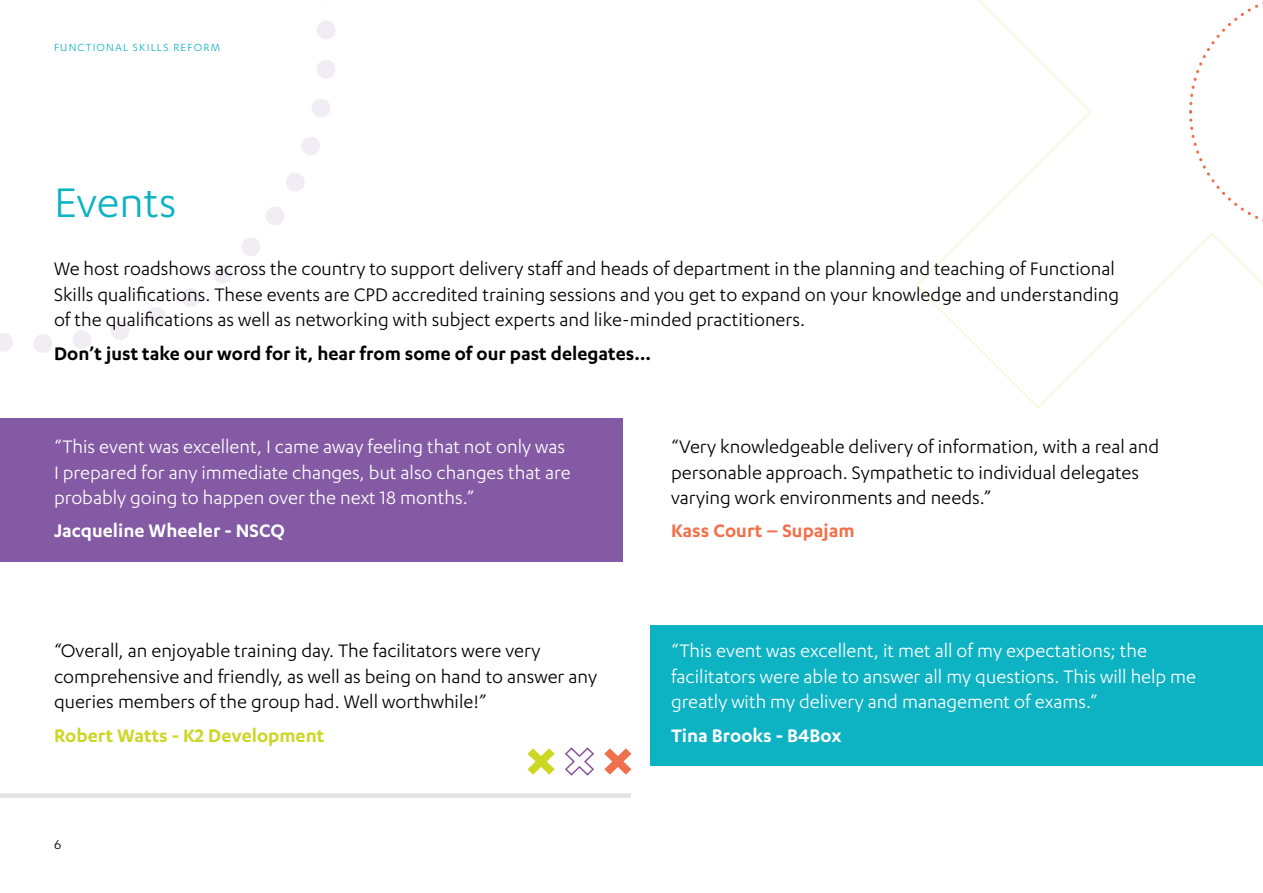
<style>
.page{position:relative;width:1263px;height:893px;background:#fff}
.page>*{position:absolute;margin:0;border:0;box-sizing:border-box;transform-origin:0 0}
.t1{font:48px "Karbon";color:#0db2c3}
.t2{font:21px/25.2px "Karbon";color:#000}
.t3{font:21px/25.2px "Karbon";color:#fff}
.t4{font:600 21px "Karbon";color:#000}
.t5{font:600 21px "Karbon";color:#fff}
.t6{font:600 21px "Karbon";color:#ccd625}
.t7{font:600 21px "Karbon";color:#f3704b}
.t8{font:15px "Karbon";color:#000}
.t9{font:12px "Karbon";letter-spacing:.1em;color:#0db2c3}
</style>
<div class="page">
<svg style="left:0;top:21px;width:335px;height:332px"></svg>
<div style="left:651px;top:625px;width:612px;height:140px;background:#0db2c3"></div>
<div style="left:0;top:418px;width:622px;height:144px;background:#835aa3"></div>
<svg style="left:916px;top:0;width:347px;height:408px"></svg>
<div style="left:0;top:793px;width:631px;height:5px;background:#e3e3e3"></div>
<svg style="left:527px;top:748px;width:28px;height:27px"></svg>
<svg style="left:565px;top:747px;width:29px;height:29px"></svg>
<svg style="left:604px;top:748px;width:27px;height:27px"></svg>
<svg style="left:1189px;top:0;width:74px;height:231px"></svg>
<p class="t9" style="left:54px;top:41px;width:167px">FUNCTIONAL SKILLS REFORM</p>
<h1 class="t1" style="left:54px;top:176px;width:124px">Events</h1>
<p class="t2" style="left:54px;top:256px;width:1067px">We host roadshows across the country to support delivery staff and heads of department in the planning and teaching of Functional<br>Skills qualifications. These events are CPD accredited training sessions and you get to expand on your knowledge and understanding of the qualifications as well as networking with subject experts and like-minded practitioners.</p>
<p class="t4" style="left:54px;top:341px;width:598px">Don’t just take our word for it, hear from some of our past delegates…</p>
<p class="t3" style="left:54px;top:434px;width:518px">“This event was excellent, I came away feeling that not only was<br>I prepared for any immediate changes, but also changes that are probably going to happen over the next 18 months.”</p>
<p class="t5" style="left:54px;top:519px;width:232px">Jacqueline Wheeler - NSCQ</p>
<p class="t2" style="left:54px;top:638px;width:545px">“Overall, an enjoyable training day. The facilitators were very comprehensive and friendly, as well as being on hand to answer any queries members of the group had. Well worthwhile!”</p>
<p class="t6" style="left:54px;top:723px;width:272px">Robert Watts - K2 Development</p>
<p class="t8" style="left:54px;top:836px;width:9px">6</p>
<p class="t2" style="left:671px;top:434px;width:490px">“Very knowledgeable delivery of information, with a real and personable approach. Sympathetic to individual delegates varying work environments and needs.”</p>
<p class="t7" style="left:671px;top:519px;width:185px">Kass Court – Supajam</p>
<p class="t3" style="left:671px;top:638px;width:527px">“This event was excellent, it met all of my expectations; the facilitators were able to answer all my questions. This will help me greatly with my delivery and management of exams.”</p>
<p class="t5" style="left:671px;top:723px;width:172px">Tina Brooks - B4Box</p>
</div>
